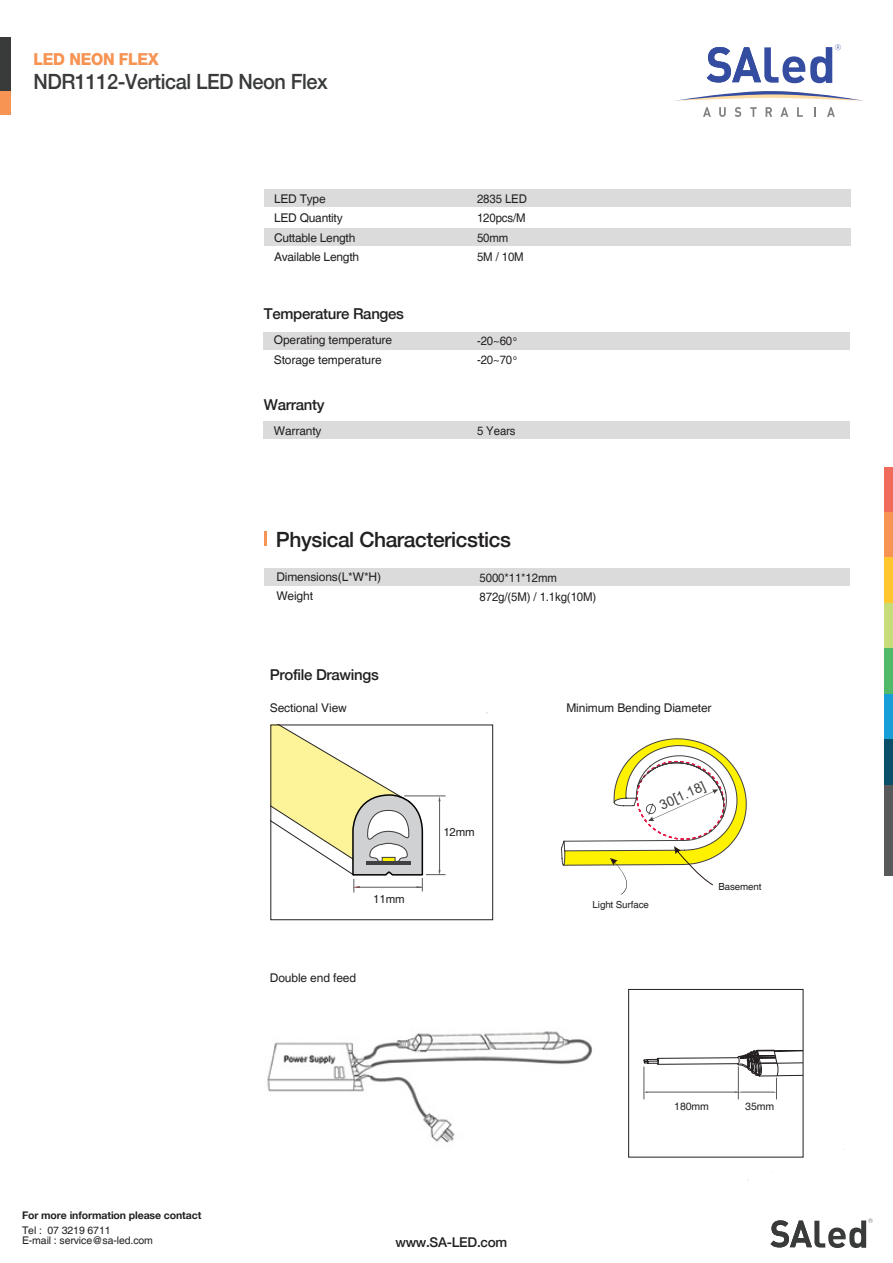
<style>
.page{position:relative;width:893px;height:1263px;background:#fff}
.page>*{position:absolute;margin:0;border:0;box-sizing:border-box;transform-origin:0 0}
.t1{font:500 21px "Helvetica 65";letter-spacing:-.02em;color:#393a3a;scale:.95 1}
.t2{font:500 21px "Helvetica 65";letter-spacing:-.02em;color:#222020}
.t3{font:800 16.5px "Helvetica 85";letter-spacing:-.02em;color:#f79353;scale:.95 1}
.t4{font:500 15px "Helvetica 65";letter-spacing:-.02em;color:#232020}
.t5{font:500 15px "Helvetica 65";letter-spacing:-.02em;color:#222020}
.t6{font:500 13.5px "Helvetica 65";letter-spacing:-.02em;color:#232020}
.t7{font:13.5px "Arial";color:#41403e}
.t8{font:12px/19.5px "Helvetica";letter-spacing:-.01em;color:#232020}
.t9{font:12px/19.5px "Helvetica";letter-spacing:-.01em;color:#232020;scale:.95 1}
.t10{font:11.4px "Helvetica";letter-spacing:-.01em;color:#232020}
.t11{font:10.5px/10.5px "Helvetica";letter-spacing:-.01em;color:#232020}
.t12{font:700 10.5px "Helvetica 75";letter-spacing:-.01em;color:#232020}
.t13{font:9.75px "Helvetica";letter-spacing:-.015em;color:#232020}
</style>
<div class="page">
<svg style="left:272px;top:727px;width:174px;height:166px"></svg>
<div style="left:0;top:37px;width:10px;height:54px;background:#393a3a"></div>
<div style="left:0;top:91px;width:10px;height:24px;background:#f79353"></div>
<svg style="left:707px;top:44px;width:134px;height:39px"></svg>
<svg style="left:675px;top:91px;width:188px;height:10px"></svg>
<svg style="left:703px;top:107px;width:8px;height:10px"></svg>
<svg style="left:719px;top:107px;width:7px;height:10px"></svg>
<svg style="left:735px;top:107px;width:6px;height:10px"></svg>
<svg style="left:750px;top:107px;width:7px;height:10px"></svg>
<svg style="left:765px;top:107px;width:7px;height:10px"></svg>
<svg style="left:780px;top:107px;width:8px;height:10px"></svg>
<svg style="left:797px;top:107px;width:6px;height:10px"></svg>
<svg style="left:814px;top:107px;width:2px;height:10px"></svg>
<svg style="left:827px;top:107px;width:8px;height:10px"></svg>
<div style="left:264px;top:189px;width:586px;height:17px;background:#dcdbdb"></div>
<div style="left:264px;top:228px;width:586px;height:17px;background:#dcdbdb"></div>
<div style="left:264px;top:332px;width:586px;height:17px;background:#dcdbdb"></div>
<div style="left:264px;top:421px;width:586px;height:17px;background:#dcdbdb"></div>
<svg style="left:770px;top:1218px;width:103px;height:30px"></svg>
<div style="left:884px;top:467px;width:9px;height:45px;background:#f06b5a"></div>
<div style="left:884px;top:512px;width:9px;height:46px;background:#f79353"></div>
<div style="left:884px;top:557px;width:9px;height:46px;background:#ffc62e"></div>
<div style="left:884px;top:603px;width:9px;height:45px;background:#c7dd79"></div>
<div style="left:884px;top:648px;width:9px;height:46px;background:#50ba68"></div>
<div style="left:884px;top:694px;width:9px;height:46px;background:#169fd7"></div>
<div style="left:884px;top:740px;width:9px;height:45px;background:#084f67"></div>
<div style="left:884px;top:785px;width:9px;height:46px;background:#58595b"></div>
<div style="left:884px;top:831px;width:9px;height:45px;background:#58595b"></div>
<div style="left:265px;top:569px;width:585px;height:17px;background:#dcdbdb"></div>
<hr style="left:264px;top:531px;width:3px;height:14px;background:#f79353">
<div style="left:270px;top:725px;width:223px;height:195px;border:1px solid #232020"></div>
<svg style="left:561px;top:738px;width:186px;height:157px"></svg>
<img style="left:267px;top:1031px;width:325px;height:112px">
<div style="left:628px;top:989px;width:175px;height:168px;border:1px solid #232020"></div>
<svg style="left:643px;top:1048px;width:159px;height:51px"></svg>
<h2 class="t3" style="left:34px;top:50px;width:134px">LED NEON FLEX</h2>
<h1 class="t1" style="left:34px;top:69px;width:311px">NDR1112-Vertical LED Neon Flex</h1>
<p class="t8" style="left:274px;top:189px;width:87px">LED Type<br>LED Quantity<br>Cuttable Length<br>Available Length</p>
<p class="t9" style="left:477px;top:189px;width:54px">2835 LED<br>120pcs/M<br>50mm<br>5M / 10M</p>
<p class="t4" style="left:264px;top:304px;width:142px">Temperature Ranges</p>
<p class="t8" style="left:274px;top:331px;width:120px">Operating temperature<br>Storage temperature</p>
<p class="t9" style="left:477px;top:331px;width:43px">-20~60<sup>o </sup>-20~70<sup>o</sup></p>
<p class="t4" style="left:264px;top:396px;width:62px">Warranty</p>
<p class="t8" style="left:274px;top:421px;width:49px">Warranty</p>
<p class="t9" style="left:477px;top:422px;width:42px">5 Years</p>
<h1 class="t2" style="left:276px;top:527px;width:237px">Physical Charactericstics</h1>
<p class="t8" style="left:276px;top:567px;width:106px">Dimensions(L*W*H)<br>Weight</p>
<p class="t9" style="left:479px;top:568px;width:124px">5000*11*12mm<br>872g/(5M) / 1.1kg(10M)</p>
<p class="t5" style="left:270px;top:666px;width:111px">Profile Drawings</p>
<p class="t8" style="left:270px;top:698px;width:79px">Sectional View</p>
<p class="t8" style="left:566px;top:698px;width:147px">Minimum Bending Diameter</p>
<p class="t10" style="left:373px;top:892px;width:33px">11mm</p>
<p class="t8" style="left:270px;top:969px;width:88px">Double end feed</p>
<p class="t10" style="left:443px;top:826px;width:33px">12mm</p>
<p class="t12" style="left:22px;top:1209px;width:181px">For more information please contact</p>
<p class="t11" style="left:22px;top:1225px;width:133px">Tel : 07 3219 6711<br>E-mail : service@sa-led.com</p>
<p class="t6" style="left:395px;top:1234px;width:113px">www.SA-LED.com</p>
<p class="t7" style="left:656px;top:797px;width:50px;rotate:-25deg">30[1.18]</p>
<p class="t13" style="left:593px;top:899px;width:58px">Light Surface</p>
<p class="t13" style="left:718px;top:881px;width:45px">Basement</p>
<p class="t11" style="left:674px;top:1101px;width:36px">180mm</p>
<p class="t11" style="left:745px;top:1101px;width:30px">35mm</p>
</div>
